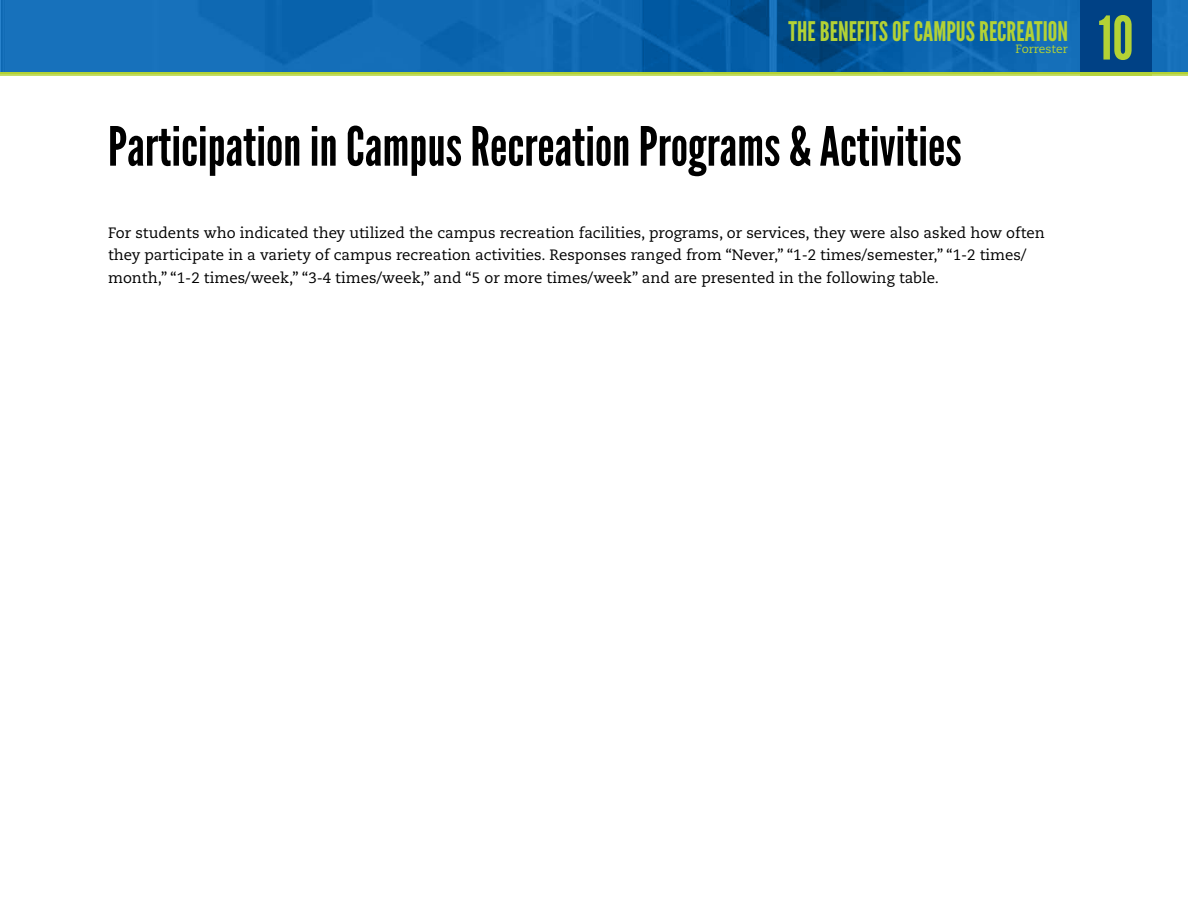
<style>
.page{position:relative;width:1188px;height:918px;background:#fff}
.page>*{position:absolute;margin:0;border:0;box-sizing:border-box;transform-origin:0 0}
.t1{font:60px "League Gothic";color:#b3d235}
.t2{font:54px "League Gothic";color:#000}
.t3{font:27px "League Gothic";color:#b3d235}
.t4{font:15px/22.5px "Caecilia";color:#000}
.t5{font:12px "Caecilia";color:#b3d235}
</style>
<div class="page">
<hr style="left:0;top:72px;width:1188px;height:2px;background:#b3d235">
<svg style="left:0;top:0;width:1188px;height:72px;background:#0d65ae"></svg>
<hr style="left:0;top:74px;width:1188px;height:2px;background:#b3d235">
<div style="left:1080px;top:0;width:72px;height:72px;background:#004185"></div>
<h3 class="t3" style="left:789px;top:16px;width:281px">THE BENEFITS OF CAMPUS RECREATION</h3>
<p class="t5" style="left:1015px;top:42px;width:54px">Forrester</p>
<h2 class="t2" style="left:108px;top:115px;width:855px">Participation in Campus Recreation Programs &amp; Activities</h2>
<p class="t4" style="left:108px;top:222px;width:938px">For students who indicated they utilized the campus recreation facilities, programs, or services, they were also asked how often they participate in a variety of campus recreation activities. Responses ranged from “Never,” “1-2 times/semester,” “1-2 times/ month,” “1-2 times/week,” “3-4 times/week,” and “5 or more times/week” and are presented in the following table.</p>
<h1 class="t1" style="left:1098px;top:4px;width:37px">10</h1>
</div>
